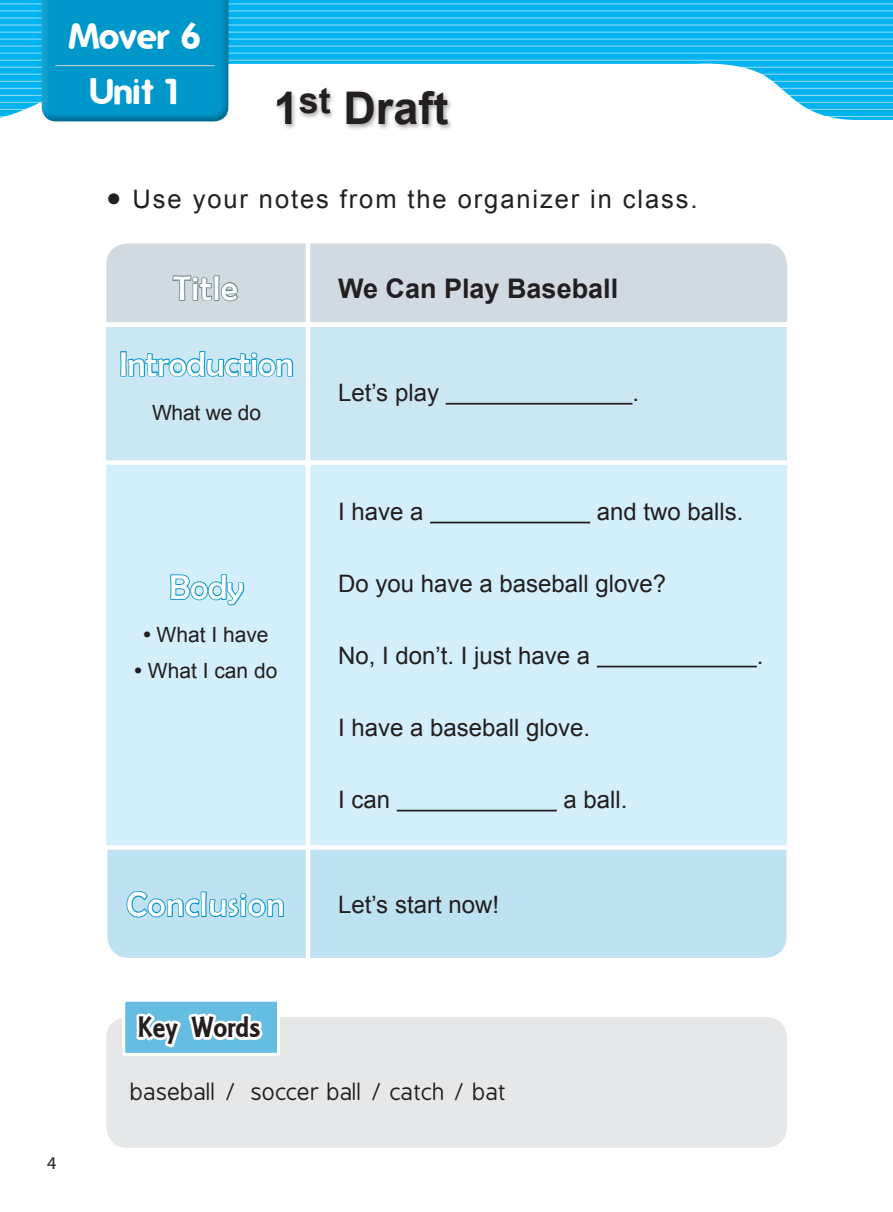
<style>
.page{position:relative;width:893px;height:1212px;background:#fff}
.page>*{position:absolute;margin:0;border:0;box-sizing:border-box;transform-origin:0 0}
.t1{font:700 45px "Arial";color:#231f20}
.t2{font:700 36px "Folks";letter-spacing:-.015em;color:#fff}
.Book_1{font:700 35.1px "Folks";color:#fff}
.t3{font:34.5px "Berlin Sans FB";color:#fff}
.t4{font:34.5px "Berlin Sans FB";letter-spacing:.025em;color:#fff}
.t5{font:31.5px "ARESSENCE";color:#231f20}
.t6{font:700 27px "Arial";color:#231f20}
.t7{font:25.5px "Arial";letter-spacing:.075em;color:#231f20}
.t8{font:24px "Arial";color:#231f20}
.t9{font:22.5px "B Preplay";color:#231f20}
.t10{font:21px "Arial";color:#231f20}
.t11{font:18px "Myriad Pro";color:#231f20}
.s1{font-family:"Arial Rounded MT Bold"}
</style>
<div class="page">
<img style="left:0;top:0;width:893px;height:119px">
<div style="left:39px;top:0;width:190px;height:124px;background:#231f20;opacity:.3"></div>
<hr style="left:55px;top:65px;width:160px;height:1px;background:#d1d2d4">
<div style="left:274px;top:86px;width:180px;height:45px;background:#231f20;opacity:.4"></div>
<div style="left:106px;top:243px;width:681px;height:79px;background:#d1dae0"></div>
<div style="left:107px;top:850px;width:679px;height:108px;background:#bfe2f2"></div>
<div style="left:106px;top:462px;width:681px;height:384px;background:#d3effb"></div>
<div style="left:106px;top:327px;width:681px;height:136px;background:#cbe7f4"></div>
<div style="left:80px;top:460px;width:729px;height:5px;background:#fff"></div>
<div style="left:80px;top:845px;width:729px;height:5px;background:#fff"></div>
<hr style="left:306px;top:235px;width:4px;height:736px;background:#fff">
<div style="left:106px;top:1017px;width:681px;height:131px;background:#e6e7e9;border-radius:21px"></div>
<div style="left:122px;top:999px;width:158px;height:57px;background:#65bde1;border:3px solid #fff"></div>
<svg style="left:133px;top:1013px;width:134px;height:41px"></svg>
<svg style="left:171px;top:243px;width:69px;height:59px;background:#c0cbd2"></svg>
<svg style="left:126px;top:849px;width:159px;height:69px;background:#a6d7ec"></svg>
<svg style="left:120px;top:350px;width:174px;height:27px"></svg>
<svg style="left:170px;top:574px;width:75px;height:32px"></svg>
<hr style="left:446px;top:403px;width:186px;height:2px;background:#231f20">
<hr style="left:430px;top:522px;width:160px;height:1px;background:#231f20">
<hr style="left:597px;top:666px;width:160px;height:1px;background:#231f20">
<hr style="left:397px;top:810px;width:160px;height:1px;background:#231f20">
<h2 class="t2" style="left:68px;top:15px;width:135px">Mover 6</h2>
<p class="Book_1" style="left:89px;top:71px;width:90px">Unit 1</p>
<h1 class="t1" style="left:274px;top:78px;width:176px">1<sup>st</sup> Draft</h1>
<p class="t7" style="left:106px;top:182px;width:593px">● Use your notes from the organizer in class.</p>
<p class="t3" style="left:173px;top:269px;width:66px">Title</p>
<p class="t3" style="left:119px;top:345px;width:176px">Introduction</p>
<p class="t10" style="left:152px;top:399px;width:110px">What we do</p>
<p class="t6" style="left:338px;top:270px;width:282px">We Can Play Baseball</p>
<p class="t8" style="left:338px;top:377px;width:102px">Let’s play</p>
<p class="t8" style="left:632px;top:377px;width:8px">.</p>
<p class="t3" style="left:169px;top:568px;width:76px">Body</p>
<p class="t10" style="left:143px;top:621px;width:127px"><span class="s1">•</span> What I have</p>
<p class="t10" style="left:135px;top:657px;width:144px"><span class="s1">•</span> What I can do</p>
<p class="t8" style="left:338px;top:496px;width:87px">I have a</p>
<p class="t8" style="left:597px;top:496px;width:148px">and two balls.</p>
<p class="t8" style="left:338px;top:568px;width:330px">Do you have a baseball glove?</p>
<p class="t8" style="left:338px;top:640px;width:254px">No, I don’t. I just have a</p>
<p class="t8" style="left:338px;top:712px;width:254px">I have a baseball glove.</p>
<p class="t8" style="left:338px;top:784px;width:54px">I can</p>
<p class="t8" style="left:563px;top:784px;width:66px">a ball.</p>
<p class="t8" style="left:757px;top:640px;width:8px">.</p>
<p class="t4" style="left:126px;top:885px;width:159px">Conclusion</p>
<p class="t8" style="left:338px;top:889px;width:162px">Let’s start now!</p>
<p class="t11" style="left:47px;top:1152px;width:11px">4</p>
<h3 class="t5" style="left:138px;top:1009px;width:124px">Key Words</h3>
<p class="t9" style="left:131px;top:1080px;width:378px">baseball / soccer ball / catch / bat</p>
</div>
